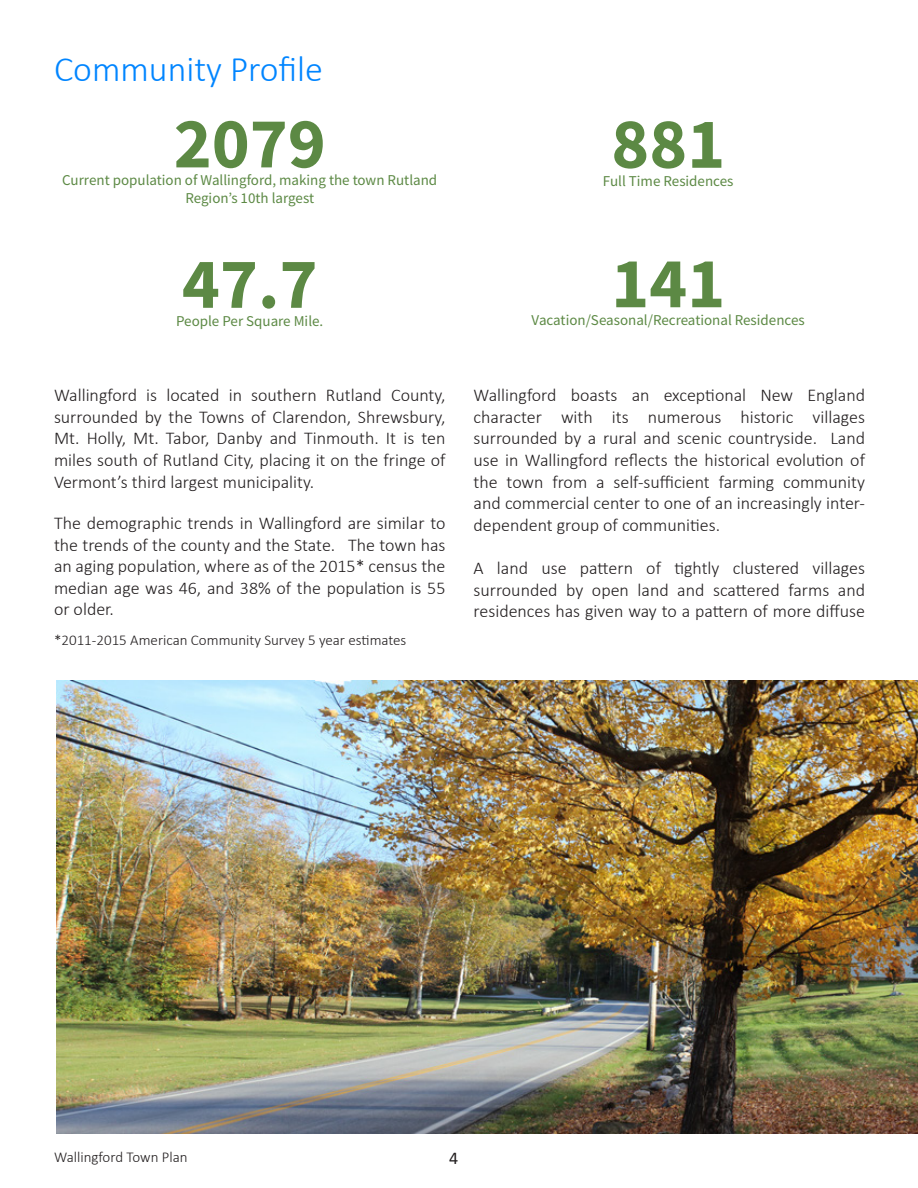
<style>
.page{position:relative;width:918px;height:1188px;background:#fff}
.page>*{position:absolute;margin:0;border:0;box-sizing:border-box;transform-origin:0 0}
.t1{font:700 72px "Source Sans Pro";color:#5c8944}
.t2{font:300 36px "Calibri";color:#0085ff}
.t3{font:300 18px/21.6px "Calibri";color:#231f20;text-align:justify}
.t4{font:18px "Calibri";color:#231f20}
.t5{font:15px "Source Sans Pro";color:#5c8944}
.t6{font:300 15px "Calibri";color:#231f20}
</style>
<div class="page">
<img style="left:56px;top:680px;width:862px;height:454px">
<h2 class="t2" style="left:54px;top:47px;width:270px">Community Profile</h2>
<h1 class="t1" style="left:174px;top:95px;width:154px">2079</h1>
<p class="t5" style="left:185px;top:189px;width:130px">Region’s 10th largest</p>
<p class="t5" style="left:62px;top:171px;width:377px">Current population of Wallingford, making the town Rutland</p>
<h1 class="t1" style="left:182px;top:235px;width:137px">47.7</h1>
<p class="t5" style="left:176px;top:311px;width:149px">People Per Square Mile.</p>
<p class="t3" style="left:54px;top:384px;width:393px">Wallingford is located in southern Rutland County, surrounded by the Towns of Clarendon, Shrewsbury, Mt. Holly, Mt. Tabor, Danby and Tinmouth. It is ten miles south of Rutland City, placing it on the fringe of Vermont’s third largest municipality.</p>
<p class="t3" style="left:54px;top:512px;width:393px">The demographic trends in Wallingford are similar to the trends of the county and the State. The town has an aging population, where as of the 2015* census the median age was 46, and 38% of the population is 55 or older.</p>
<p class="t6" style="left:54px;top:630px;width:354px">*2011-2015 American Community Survey 5 year estimates</p>
<h1 class="t1" style="left:611px;top:95px;width:116px">881</h1>
<p class="t5" style="left:603px;top:171px;width:132px">Full Time Residences</p>
<h1 class="t1" style="left:611px;top:235px;width:116px">141</h1>
<p class="t5" style="left:532px;top:311px;width:275px">Vacation/Seasonal/Recreational Residences</p>
<p class="t3" style="left:474px;top:384px;width:393px">Wallingford boasts an exceptional New England character with its numerous historic villages surrounded by a rural and scenic countryside. Land use in Wallingford reflects the historical evolution of the town from a self-sufficient farming community and commercial center to one of an increasingly inter&shy;dependent group of communities.</p>
<p class="t3" style="left:474px;top:557px;width:393px">A land use pattern of tightly clustered villages surrounded by open land and scattered farms and residences has given way to a pattern of more diffuse</p>
<p class="t6" style="left:54px;top:1147px;width:135px">Wallingford Town Plan</p>
<p class="t4" style="left:449px;top:1146px;width:11px">4</p>
</div>
